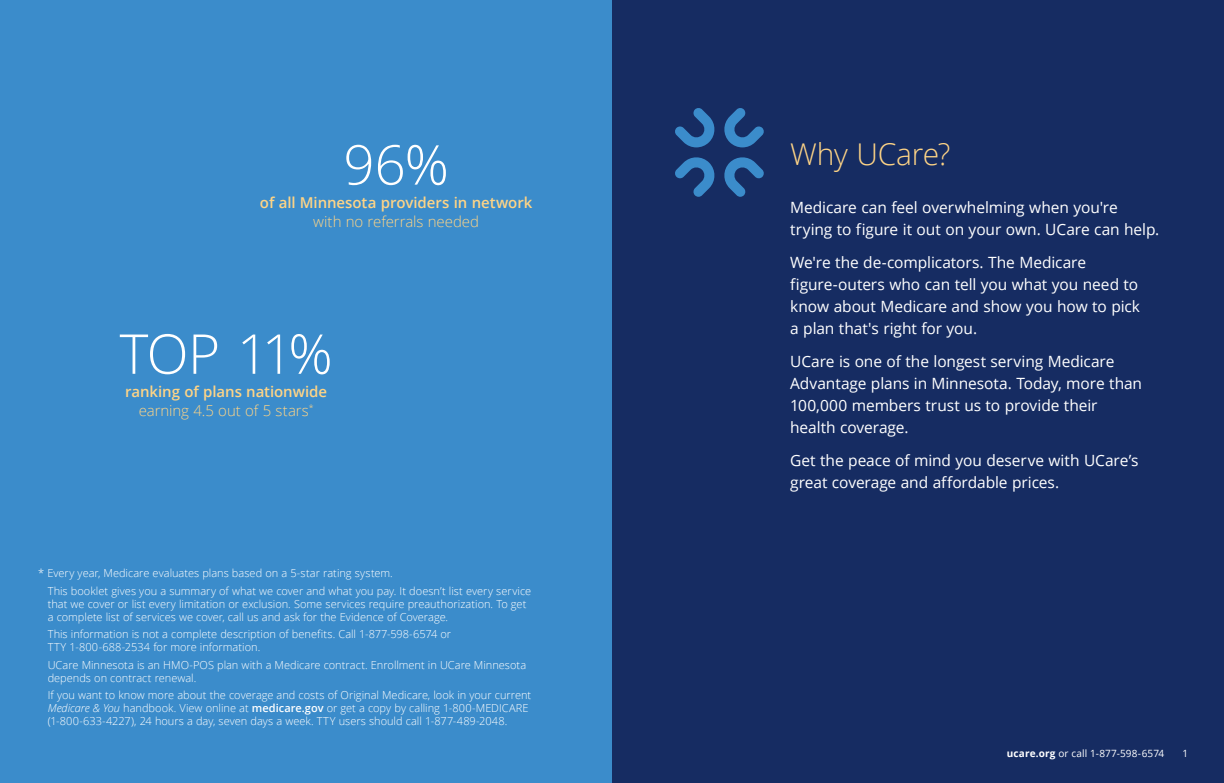
<style>
.page{position:relative;width:1224px;height:783px;background:#fff}
.page>*{position:absolute;margin:0;border:0;box-sizing:border-box;transform-origin:0 0}
._01_BodyText{font:300 55px "Open Sans";letter-spacing:-.02em;color:#fff}
._01_BodyText-2{font:300 30px "Open Sans";letter-spacing:-.01em;color:#fed486}
._01_BodyText-3{font:15.5px/22px "Open Sans";letter-spacing:-.005em;color:#fff}
._01_BodyText-4{font:600 15px/19px "Open Sans";letter-spacing:-.005em;color:#fed486;text-align:center}
._01_BodyText-5{font:300 11px/13px "Open Sans";color:#fff}
.t1{font:10px "Open Sans";letter-spacing:.015em;color:#fff}
.s1{font-weight:300}
.s2{font-style:italic}
.s3{font-weight:600}
.s4{font-weight:700}
</style>
<div class="page">
<div style="left:612px;top:0;width:612px;height:783px;background:#162c62"></div>
<svg style="left:724px;top:108px;width:40px;height:39px"></svg>
<svg style="left:675px;top:157px;width:40px;height:40px"></svg>
<svg style="left:675px;top:108px;width:40px;height:39px"></svg>
<svg style="left:724px;top:157px;width:40px;height:40px"></svg>
<div style="left:0;top:0;width:612px;height:783px;background:#3b8ccb"></div>
<p class="_01_BodyText" style="left:343px;top:127px;width:107px">96%</p>
<p class="_01_BodyText-4" style="left:260px;top:193px;width:274px">of all Minnesota providers in network <span class="s1">with no referrals needed</span></p>
<p class="_01_BodyText" style="left:120px;top:316px;width:215px">TOP 11%</p>
<p class="_01_BodyText-4" style="left:125px;top:382px;width:203px">ranking of plans nationwide <span class="s1">earning 4.5 out of 5 stars</span><sup>*</sup></p>
<p class="_01_BodyText-5" style="left:38px;top:566px;width:356px">* Every year, Medicare evaluates plans based on a 5-star rating system.</p>
<p class="_01_BodyText-5" style="left:48px;top:584px;width:485px">This booklet gives you a summary of what we cover and what you pay. It doesn’t list every service that we cover or list every limitation or exclusion. Some services require preauthorization. To get a complete list of services we cover, call us and ask for the Evidence of Coverage.</p>
<p class="_01_BodyText-5" style="left:48px;top:627px;width:405px">This information is not a complete description of benefits. Call 1-877-598-6574 or<br>TTY 1-800-688-2534 for more information.</p>
<p class="_01_BodyText-5" style="left:48px;top:658px;width:480px">UCare Minnesota is an HMO-POS plan with a Medicare contract. Enrollment in UCare Minnesota depends on contract renewal.</p>
<p class="_01_BodyText-5" style="left:48px;top:688px;width:485px">If you want to know more about the coverage and costs of Original Medicare, look in your current<br><span class="s2">Medicare &amp; You</span> handbook. View online at <span class="s3">medicare.gov</span> or get a copy by calling 1-800-MEDICARE (1-800-633-4227), 24 hours a day, seven days a week. TTY users should call 1-877-489-2048.</p>
<p class="_01_BodyText-2" style="left:790px;top:134px;width:162px">Why UCare?</p>
<p class="_01_BodyText-3" style="left:790px;top:196px;width:371px">Medicare can feel overwhelming when you're trying to figure it out on your own. UCare can help.</p>
<p class="_01_BodyText-3" style="left:790px;top:251px;width:351px">We're the de-complicators. The Medicare figure-outers who can tell you what you need to know about Medicare and show you how to pick a plan that's right for you.</p>
<p class="_01_BodyText-3" style="left:790px;top:350px;width:353px">UCare is one of the longest serving Medicare Advantage plans in Minnesota. Today, more than 100,000 members trust us to provide their health coverage.</p>
<p class="_01_BodyText-3" style="left:790px;top:449px;width:350px">Get the peace of mind you deserve with UCare’s great coverage and affordable prices.</p>
<p class="t1" style="left:1007px;top:747px;width:159px"><span class="s4">ucare.org</span> or call 1-877-598-6574</p>
<p class="t1" style="left:1183px;top:747px;width:7px">1</p>
</div>
